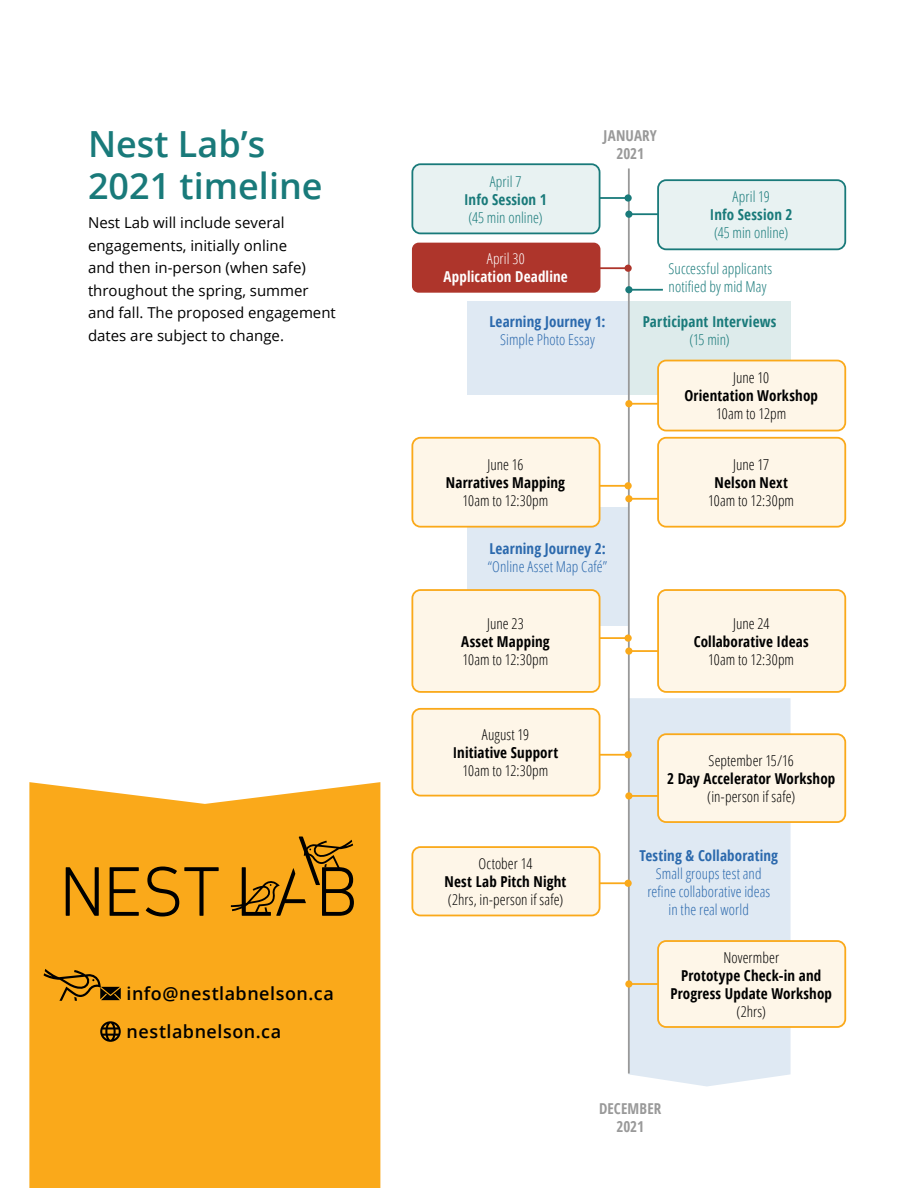
<style>
.page{position:relative;width:918px;height:1188px;background:#fff}
.page>*{position:absolute;margin:0;border:0;box-sizing:border-box;transform-origin:0 0}
.t1{font:600 36px/42px "Open Sans";color:#197a7a}
.t2{font:600 18px/38.4px "Open Sans";letter-spacing:.03em;color:#000}
.t3{font:300 condensed 15px "Open Sans";letter-spacing:.005em;color:#000}
.t4{font:700 condensed 15px/18px "Open Sans";letter-spacing:.01em;color:#000;text-align:center}
.t5{font:15px/22.5px "Open Sans";color:#000}
.t6{font:300 condensed 15px/18px "Open Sans";letter-spacing:.005em;color:#2b69ad;text-align:center}
.t7{font:300 condensed 15px/18px "Open Sans";letter-spacing:.005em;color:#197a7a}
.t8{font:700 condensed 15px "Open Sans";letter-spacing:.01em;color:#2b69ad}
.t9{font:700 condensed 15px "Open Sans";letter-spacing:.01em;color:#197a7a}
.t10{font:700 condensed 15px/18px "Open Sans";letter-spacing:.01em;color:#999;text-align:center}
.t11{font:700 condensed 15px "Open Sans";letter-spacing:.01em;color:#fff}
.t12{font:300 condensed 15px "Open Sans";letter-spacing:.015em;color:#fff}
</style>
<div class="page">
<div style="left:629px;top:301px;width:162px;height:94px;background:#ddebeb"></div>
<div style="left:467px;top:301px;width:162px;height:94px;background:#dfe9f3"></div>
<div style="left:467px;top:507px;width:162px;height:119px;background:#dfe9f3"></div>
<div style="left:629px;top:698px;width:162px;height:388px;background:#dfe9f3"></div>
<hr style="left:628px;top:168px;width:2px;height:906px;background:#999">
<hr style="left:579px;top:267px;width:49px;height:2px;background:#ae352b">
<div style="left:625px;top:265px;width:7px;height:7px;background:#ae352b;border-radius:50%"></div>
<hr style="left:629px;top:403px;width:49px;height:2px;background:#faa91a">
<div style="left:625px;top:400px;width:8px;height:7px;background:#faa91a;border-radius:50%"></div>
<hr style="left:629px;top:498px;width:49px;height:2px;background:#faa91a">
<div style="left:625px;top:495px;width:8px;height:7px;background:#faa91a;border-radius:50%"></div>
<hr style="left:629px;top:650px;width:49px;height:2px;background:#faa91a">
<div style="left:625px;top:647px;width:8px;height:8px;background:#faa91a;border-radius:50%"></div>
<hr style="left:579px;top:485px;width:49px;height:2px;background:#faa91a">
<div style="left:625px;top:482px;width:7px;height:7px;background:#faa91a;border-radius:50%"></div>
<hr style="left:579px;top:637px;width:49px;height:2px;background:#faa91a">
<div style="left:625px;top:634px;width:7px;height:8px;background:#faa91a;border-radius:50%"></div>
<hr style="left:579px;top:754px;width:49px;height:2px;background:#faa91a">
<div style="left:625px;top:751px;width:7px;height:7px;background:#faa91a;border-radius:50%"></div>
<hr style="left:579px;top:882px;width:49px;height:2px;background:#faa91a">
<div style="left:625px;top:880px;width:7px;height:7px;background:#faa91a;border-radius:50%"></div>
<hr style="left:629px;top:795px;width:49px;height:2px;background:#faa91a">
<div style="left:625px;top:792px;width:8px;height:8px;background:#faa91a;border-radius:50%"></div>
<hr style="left:629px;top:983px;width:49px;height:2px;background:#faa91a">
<div style="left:625px;top:980px;width:8px;height:8px;background:#faa91a;border-radius:50%"></div>
<hr style="left:629px;top:289px;width:34px;height:2px;background:#197a7a">
<div style="left:625px;top:286px;width:8px;height:7px;background:#197a7a;border-radius:50%"></div>
<hr style="left:629px;top:213px;width:34px;height:2px;background:#197a7a">
<div style="left:625px;top:211px;width:8px;height:7px;background:#197a7a;border-radius:50%"></div>
<hr style="left:594px;top:197px;width:34px;height:2px;background:#197a7a">
<div style="left:625px;top:194px;width:7px;height:8px;background:#197a7a;border-radius:50%"></div>
<div style="left:412px;top:243px;width:188px;height:50px;background:#ae352b;border-radius:7px"></div>
<div style="left:412px;top:164px;width:188px;height:69px;background:#e8f2f2;border-radius:8px"></div>
<div style="left:411px;top:163px;width:189px;height:71px;border:2px solid #197a7a;border-radius:8px"></div>
<div style="left:658px;top:361px;width:187px;height:70px;background:#fef6e8;border-radius:8px"></div>
<div style="left:657px;top:360px;width:189px;height:71px;border:2px solid #faa91a;border-radius:8px"></div>
<div style="left:412px;top:709px;width:188px;height:87px;background:#fef6e8;border-radius:8px"></div>
<div style="left:411px;top:708px;width:189px;height:88px;border:2px solid #faa91a;border-radius:8px"></div>
<div style="left:412px;top:438px;width:188px;height:89px;background:#fef6e8;border-radius:8px"></div>
<div style="left:411px;top:437px;width:189px;height:91px;border:2px solid #faa91a;border-radius:8px"></div>
<div style="left:412px;top:590px;width:188px;height:102px;background:#fef6e8;border-radius:8px"></div>
<div style="left:411px;top:589px;width:189px;height:104px;border:2px solid #faa91a;border-radius:8px"></div>
<div style="left:658px;top:734px;width:187px;height:88px;background:#fef6e8;border-radius:8px"></div>
<div style="left:657px;top:733px;width:189px;height:90px;border:2px solid #faa91a;border-radius:8px"></div>
<div style="left:658px;top:438px;width:187px;height:89px;background:#fef6e8;border-radius:8px"></div>
<div style="left:657px;top:437px;width:189px;height:91px;border:2px solid #faa91a;border-radius:8px"></div>
<div style="left:658px;top:590px;width:187px;height:102px;background:#fef6e8;border-radius:8px"></div>
<div style="left:657px;top:589px;width:189px;height:104px;border:2px solid #faa91a;border-radius:8px"></div>
<div style="left:412px;top:847px;width:188px;height:68px;background:#fef6e8;border-radius:8px"></div>
<div style="left:411px;top:846px;width:189px;height:70px;border:2px solid #faa91a;border-radius:8px"></div>
<div style="left:658px;top:941px;width:187px;height:86px;background:#fef6e8;border-radius:8px"></div>
<div style="left:657px;top:940px;width:189px;height:88px;border:2px solid #faa91a;border-radius:8px"></div>
<div style="left:658px;top:180px;width:187px;height:69px;background:#e8f2f2;border-radius:8px"></div>
<div style="left:657px;top:179px;width:189px;height:71px;border:2px solid #197a7a;border-radius:8px"></div>
<div style="left:29px;top:782px;width:351px;height:406px;background:#faa91a"></div>
<svg style="left:66px;top:867px;width:33px;height:49px;background:#a16d10"></svg>
<svg style="left:110px;top:867px;width:29px;height:49px"></svg>
<svg style="left:146px;top:867px;width:73px;height:49px;background:#c48414"></svg>
<svg style="left:231px;top:837px;width:123px;height:79px;background:#c78714"></svg>
<svg style="left:44px;top:969px;width:77px;height:32px;background:#ba7e13"></svg>
<svg style="left:100px;top:1021px;width:21px;height:21px"></svg>
<h1 class="t1" style="left:88px;top:122px;width:236px">Nest Lab’s<br>2021 timeline</h1>
<p class="t5" style="left:88px;top:211px;width:249px">Nest Lab will include several engagements, initially online<br>and then in-person (when safe) throughout the spring, summer and fall. The proposed engagement dates are subject to change.</p>
<p class="t2" style="left:127px;top:974px;width:209px">info@nestlabnelson.ca nestlabnelson.ca</p>
<p class="t7" style="left:490px;top:172px;width:33px">April 7</p>
<p class="t9" style="left:464px;top:189px;width:84px">Info Session 1</p>
<p class="t7" style="left:468px;top:208px;width:76px">(45 min online)</p>
<p class="t10" style="left:604px;top:126px;width:55px">JANUARY<br>2021</p>
<p class="t7" style="left:733px;top:188px;width:39px">April 19</p>
<p class="t9" style="left:710px;top:205px;width:84px">Info Session 2</p>
<p class="t7" style="left:714px;top:224px;width:76px">(45 min online)</p>
<p class="t12" style="left:487px;top:249px;width:39px">April 30</p>
<p class="t11" style="left:444px;top:266px;width:126px">Application Deadline</p>
<p class="t7" style="left:669px;top:259px;width:105px">Successful applicants notified by mid May</p>
<p class="t8" style="left:490px;top:311px;width:118px">Learning Journey 1:</p>
<p class="t6" style="left:500px;top:330px;width:96px">Simple Photo Essay</p>
<p class="t3" style="left:487px;top:454px;width:38px">June 16</p>
<p class="t4" style="left:446px;top:473px;width:121px">Narratives Mapping</p>
<p class="t3" style="left:463px;top:490px;width:87px">10am to 12:30pm</p>
<p class="t8" style="left:489px;top:538px;width:118px">Learning Journey 2:</p>
<p class="t6" style="left:488px;top:557px;width:121px">“Online Asset Map Café”</p>
<p class="t3" style="left:487px;top:613px;width:38px">June 23</p>
<p class="t4" style="left:461px;top:632px;width:90px">Asset Mapping</p>
<p class="t3" style="left:463px;top:649px;width:87px">10am to 12:30pm</p>
<p class="t3" style="left:482px;top:724px;width:49px">August 19</p>
<p class="t4" style="left:453px;top:743px;width:107px">Initiative Support</p>
<p class="t3" style="left:463px;top:760px;width:87px">10am to 12:30pm</p>
<p class="t3" style="left:479px;top:853px;width:55px">October 14</p>
<p class="t4" style="left:445px;top:872px;width:123px">Nest Lab Pitch Night</p>
<p class="t3" style="left:448px;top:889px;width:117px">(2hrs, in-person if safe)</p>
<p class="t9" style="left:643px;top:311px;width:135px">Participant Interviews</p>
<p class="t7" style="left:689px;top:330px;width:42px">(15 min)</p>
<p class="t3" style="left:733px;top:368px;width:38px">June 10</p>
<p class="t4" style="left:684px;top:386px;width:135px">Orientation Workshop</p>
<p class="t3" style="left:716px;top:404px;width:72px">10am to 12pm</p>
<p class="t3" style="left:733px;top:454px;width:38px">June 17</p>
<p class="t4" style="left:714px;top:473px;width:75px">Nelson Next</p>
<p class="t3" style="left:708px;top:490px;width:87px">10am to 12:30pm</p>
<p class="t3" style="left:733px;top:613px;width:38px">June 24</p>
<p class="t4" style="left:694px;top:632px;width:117px">Collaborative Ideas</p>
<p class="t3" style="left:708px;top:649px;width:87px">10am to 12:30pm</p>
<p class="t3" style="left:709px;top:750px;width:87px">September 15/16</p>
<p class="t4" style="left:667px;top:769px;width:170px">2 Day Accelerator Workshop</p>
<p class="t3" style="left:707px;top:786px;width:89px">(in-person if safe)</p>
<p class="t8" style="left:639px;top:845px;width:140px">Testing &amp; Collaborating</p>
<p class="t6" style="left:647px;top:864px;width:124px">Small groups test and refine collaborative ideas in the real world</p>
<p class="t3" style="left:723px;top:947px;width:57px">Novermber</p>
<p class="t4" style="left:670px;top:966px;width:163px">Prototype Check-in and<br>Progress Update Workshop</p>
<p class="t3" style="left:736px;top:1001px;width:31px">(2hrs)</p>
<p class="t10" style="left:599px;top:1099px;width:64px">DECEMBER<br>2021</p>
</div>
